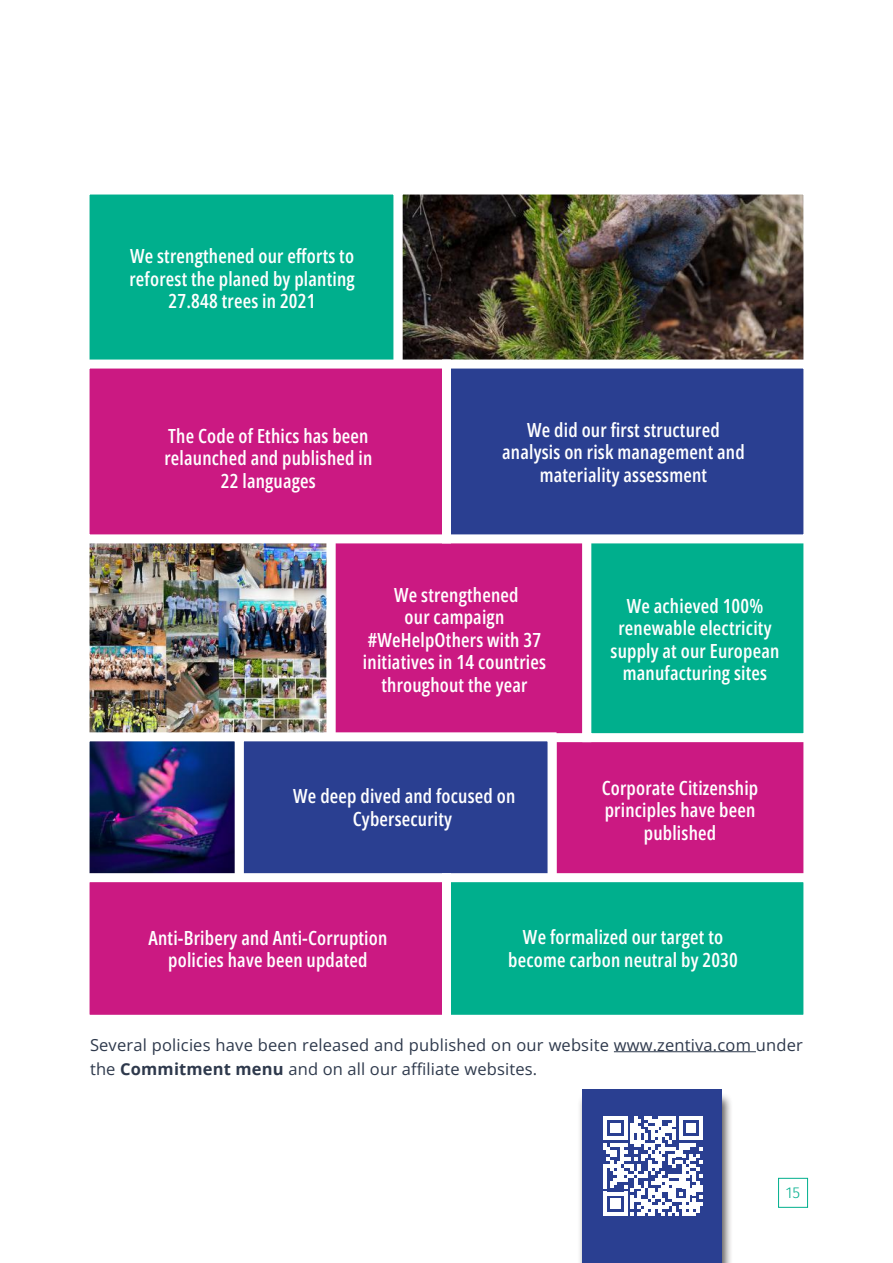
<style>
.page{position:relative;width:893px;height:1263px;background:#fff}
.page>*{position:absolute;margin:0;border:0;box-sizing:border-box;transform-origin:0 0}
.t1{font:19.5px/22.5px "Open Sans";letter-spacing:.01em;color:#fff;text-align:center}
.t2{font:16.5px/24px "Open Sans";letter-spacing:.01em;color:#2e394c}
.t3{font:300 15.75px "Fira Sans";color:#00af8d}
.s1{font-weight:700}
</style>
<div class="page">
<div style="left:778px;top:1178px;width:30px;height:30px;border:1px solid #00af8d"></div>
<hr style="left:614px;top:1051px;width:142px;height:1px;background:#2e394c">
<div style="left:577px;top:1092px;width:156px;height:171px;background:#241f1f;opacity:.75"></div>
<div style="left:582px;top:1090px;width:140px;height:173px;background:#2a3f91"></div>
<div style="left:548px;top:732px;width:264px;height:151px;background:#cb1982;border:9px solid #fff"></div>
<div style="left:326px;top:534px;width:265px;height:208px;background:#cb1982;border:9px solid #fff"></div>
<img style="left:403px;top:196px;width:399px;height:163px">
<div style="left:393px;top:186px;width:419px;height:183px;border:9px solid #fff"></div>
<img style="left:91px;top:544px;width:234px;height:188px">
<div style="left:81px;top:534px;width:254px;height:208px;border:9px solid #fff"></div>
<div style="left:235px;top:732px;width:321px;height:151px;background:#2a3f91;border:9px solid #fff"></div>
<div style="left:81px;top:186px;width:321px;height:183px;background:#00af8d;border:9px solid #fff"></div>
<img style="left:91px;top:742px;width:143px;height:131px">
<div style="left:81px;top:732px;width:163px;height:152px;border:9px solid #fff"></div>
<div style="left:81px;top:360px;width:370px;height:183px;background:#cb1982;border:9px solid #fff"></div>
<div style="left:442px;top:873px;width:370px;height:151px;background:#00af8d;border:9px solid #fff"></div>
<div style="left:582px;top:534px;width:230px;height:208px;background:#00af8d;border:9px solid #fff"></div>
<div style="left:442px;top:360px;width:370px;height:183px;background:#2a3f91;border:9px solid #fff"></div>
<div style="left:81px;top:873px;width:370px;height:151px;background:#cb1982;border:9px solid #fff"></div>
<svg style="left:603px;top:1116px;width:100px;height:100px"></svg>
<p class="t1" style="left:129px;top:244px;width:227px">We strengthened our efforts to reforest the planed by planting<br>27.848 trees in 2021</p>
<p class="t1" style="left:164px;top:424px;width:209px">The Code of Ethics has been relaunched and published in<br>22 languages</p>
<p class="t1" style="left:502px;top:418px;width:244px">We did our first structured analysis on risk management and materiality assessment</p>
<p class="t1" style="left:363px;top:583px;width:185px">We strengthened<br>our campaign #WeHelpOthers with 37 initiatives in 14 countries throughout the year</p>
<p class="t1" style="left:293px;top:784px;width:224px">We deep dived and focused on<br>Cybersecurity</p>
<p class="t1" style="left:611px;top:594px;width:170px">We achieved 100% renewable electricity supply at our European manufacturing sites</p>
<p class="t1" style="left:602px;top:776px;width:158px">Corporate Citizenship principles have been published</p>
<p class="t1" style="left:148px;top:926px;width:240px">Anti-Bribery and Anti-Corruption policies have been updated</p>
<p class="t1" style="left:508px;top:925px;width:231px">We formalized our target to become carbon neutral by 2030</p>
<p class="t2" style="left:90px;top:1032px;width:714px">Several policies have been released and published on our website www.zentiva.com under the <span class="s1">Commitment menu</span> and on all our affiliate websites.</p>
<p class="t3" style="left:786px;top:1181px;width:16px">15</p>
</div>
